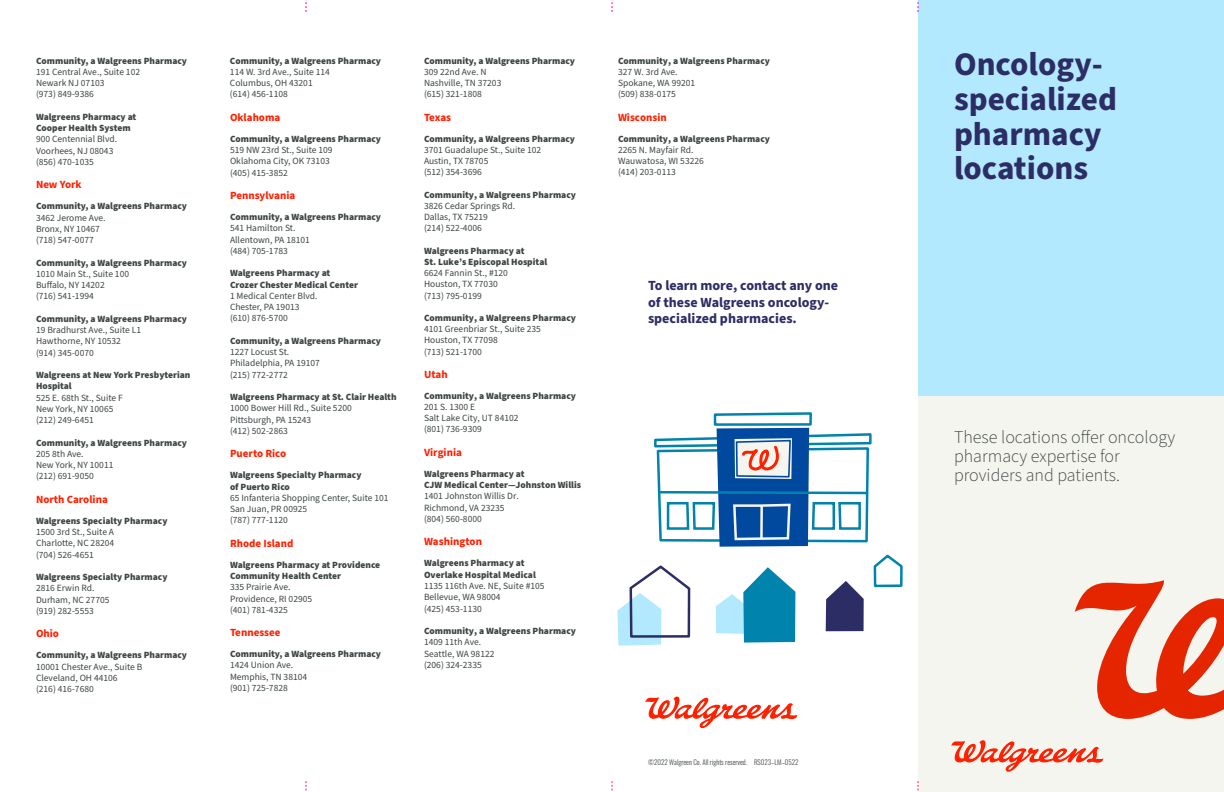
<style>
.page{position:relative;width:1224px;height:792px;background:#fff}
.page>*{position:absolute;margin:0;border:0;box-sizing:border-box;transform-origin:0 0}
.Headline{font:700 33px/34.7px "Source Sans Pro";color:#2d2d65}
.Subhead{font:300 18px/19px "Source Sans Pro";color:#3d4444}
.Call_to_Action{font:700 14px/16.8px "Source Sans Pro";color:#2d2d65}
.Sub-subhead{font:700 11px "Source Sans Pro";color:#ff2000}
.Body_Copy{font:700 11px "Source Sans Pro";color:#ff2000}
.Body_Copy-2{font:9.5px/11.2px "Source Sans Pro";color:#3d4444}
.Body_Copy-3{font:900 9.5px/11.2px "Source Sans Pro";color:#3d4444}
.Copyright{font:300 7px "Oswald";color:#3d4444}
.s1{font-weight:900}
.s2{font-weight:400}
</style>
<div class="page">
<div style="left:918px;top:396px;width:306px;height:396px;background:#f5f5ef"></div>
<div style="left:918px;top:0;width:306px;height:396px;background:#b2e9ff"></div>
<svg style="left:1075px;top:580px;width:149px;height:139px"></svg>
<svg style="left:716px;top:567px;width:79px;height:76px"></svg>
<svg style="left:617px;top:565px;width:74px;height:81px"></svg>
<svg style="left:826px;top:581px;width:38px;height:50px"></svg>
<svg style="left:873px;top:554px;width:30px;height:34px"></svg>
<svg style="left:654px;top:412px;width:218px;height:135px"></svg>
<svg style="left:951px;top:740px;width:152px;height:32px"></svg>
<svg style="left:645px;top:696px;width:152px;height:32px"></svg>
<p class="Body_Copy-3" style="left:36px;top:55px;width:153px">Community, a Walgreens Pharmacy</p>
<p class="Body_Copy-2" style="left:36px;top:67px;width:106px">191 Central Ave., Suite 102</p>
<p class="Body_Copy-2" style="left:36px;top:78px;width:70px">Newark NJ 07103</p>
<p class="Body_Copy-2" style="left:36px;top:89px;width:59px">(973) 849-9386</p>
<p class="Body_Copy-3" style="left:36px;top:111px;width:102px">Walgreens Pharmacy at<br>Cooper Health System</p>
<p class="Body_Copy-2" style="left:36px;top:134px;width:83px">900 Centennial Blvd.</p>
<p class="Body_Copy-2" style="left:36px;top:145px;width:79px">Voorhees, NJ 08043</p>
<p class="Body_Copy-2" style="left:36px;top:157px;width:59px">(856) 470-1035</p>
<p class="Sub-subhead" style="left:36px;top:177px;width:47px">New York</p>
<p class="Body_Copy-3" style="left:36px;top:201px;width:153px">Community, a Walgreens Pharmacy</p>
<p class="Body_Copy-2" style="left:36px;top:212px;width:71px">3462 Jerome Ave.</p>
<p class="Body_Copy-2" style="left:36px;top:223px;width:65px">Bronx, NY 10467</p>
<p class="Body_Copy-2" style="left:36px;top:235px;width:59px">(718) 547-0077</p>
<p class="Body_Copy-3" style="left:36px;top:257px;width:153px">Community, a Walgreens Pharmacy</p>
<p class="Body_Copy-2" style="left:36px;top:268px;width:95px">1010 Main St., Suite 100</p>
<p class="Body_Copy-2" style="left:36px;top:280px;width:70px">Buffalo, NY 14202</p>
<p class="Body_Copy-2" style="left:36px;top:291px;width:59px">(716) 541-1994</p>
<p class="Body_Copy-3" style="left:36px;top:313px;width:153px">Community, a Walgreens Pharmacy</p>
<p class="Body_Copy-2" style="left:36px;top:325px;width:107px">19 Bradhurst Ave., Suite L1</p>
<p class="Body_Copy-2" style="left:36px;top:336px;width:86px">Hawthorne, NY 10532</p>
<p class="Body_Copy-2" style="left:36px;top:347px;width:59px">(914) 345-0070</p>
<p class="Body_Copy-3" style="left:36px;top:370px;width:156px">Walgreens at New York Presbyterian<br>Hospital</p>
<p class="Body_Copy-2" style="left:36px;top:392px;width:88px">525 E. 68th St., Suite F</p>
<p class="Body_Copy-2" style="left:36px;top:403px;width:79px">New York, NY 10065</p>
<p class="Body_Copy-2" style="left:36px;top:415px;width:59px">(212) 249-6451</p>
<p class="Body_Copy-3" style="left:36px;top:437px;width:153px">Community, a Walgreens Pharmacy</p>
<p class="Body_Copy-2" style="left:36px;top:448px;width:49px">205 8th Ave.</p>
<p class="Body_Copy-2" style="left:36px;top:460px;width:79px">New York, NY 10011</p>
<p class="Body_Copy-2" style="left:36px;top:471px;width:59px">(212) 691-9050</p>
<p class="Sub-subhead" style="left:36px;top:491px;width:73px">North Carolina</p>
<p class="Body_Copy-3" style="left:36px;top:515px;width:133px">Walgreens Specialty Pharmacy</p>
<p class="Body_Copy-2" style="left:36px;top:527px;width:80px">1500 3rd St., Suite A</p>
<p class="Body_Copy-2" style="left:36px;top:538px;width:80px">Charlotte, NC 28204</p>
<p class="Body_Copy-2" style="left:36px;top:549px;width:59px">(704) 526-4651</p>
<p class="Body_Copy-3" style="left:36px;top:572px;width:133px">Walgreens Specialty Pharmacy</p>
<p class="Body_Copy-2" style="left:36px;top:583px;width:60px">2816 Erwin Rd.</p>
<p class="Body_Copy-2" style="left:36px;top:594px;width:75px">Durham, NC 27705</p>
<p class="Body_Copy-2" style="left:36px;top:605px;width:59px">(919) 282-5553</p>
<p class="Sub-subhead" style="left:36px;top:626px;width:25px">Ohio</p>
<p class="Body_Copy-3" style="left:36px;top:650px;width:153px">Community, a Walgreens Pharmacy</p>
<p class="Body_Copy-2" style="left:36px;top:661px;width:108px">10001 Chester Ave., Suite B</p>
<p class="Body_Copy-2" style="left:36px;top:672px;width:83px">Cleveland, OH 44106</p>
<p class="Body_Copy-2" style="left:36px;top:684px;width:59px">(216) 416-7680</p>
<p class="Body_Copy-3" style="left:230px;top:55px;width:153px">Community, a Walgreens Pharmacy</p>
<p class="Body_Copy-2" style="left:230px;top:67px;width:101px">114 W. 3rd Ave., Suite 114</p>
<p class="Body_Copy-2" style="left:230px;top:78px;width:84px">Columbus, OH 43201</p>
<p class="Body_Copy-2" style="left:230px;top:89px;width:59px">(614) 456-1108</p>
<p class="Sub-subhead" style="left:230px;top:110px;width:52px">Oklahoma</p>
<p class="Body_Copy-3" style="left:230px;top:133px;width:153px">Community, a Walgreens Pharmacy</p>
<p class="Body_Copy-2" style="left:230px;top:145px;width:104px">519 NW 23rd St., Suite 109</p>
<p class="Body_Copy-2" style="left:230px;top:156px;width:101px">Oklahoma City, OK 73103</p>
<p class="Body_Copy-2" style="left:230px;top:167px;width:59px">(405) 415-3852</p>
<p class="Sub-subhead" style="left:230px;top:188px;width:67px">Pennsylvania</p>
<p class="Body_Copy-3" style="left:230px;top:212px;width:153px">Community, a Walgreens Pharmacy</p>
<p class="Body_Copy-2" style="left:230px;top:223px;width:67px">541 Hamilton St.</p>
<p class="Body_Copy-2" style="left:230px;top:234px;width:81px">Allentown, PA 18101</p>
<p class="Body_Copy-2" style="left:230px;top:245px;width:59px">(484) 705-1783</p>
<p class="Body_Copy-3" style="left:230px;top:268px;width:130px">Walgreens Pharmacy at<br>Crozer Chester Medical Center</p>
<p class="Body_Copy-2" style="left:230px;top:290px;width:89px">1 Medical Center Blvd.</p>
<p class="Body_Copy-2" style="left:230px;top:302px;width:71px">Chester, PA 19013</p>
<p class="Body_Copy-2" style="left:230px;top:313px;width:59px">(610) 876-5700</p>
<p class="Body_Copy-3" style="left:230px;top:335px;width:153px">Community, a Walgreens Pharmacy</p>
<p class="Body_Copy-2" style="left:230px;top:347px;width:61px">1227 Locust St.</p>
<p class="Body_Copy-2" style="left:230px;top:358px;width:91px">Philadelphia, PA 19107</p>
<p class="Body_Copy-2" style="left:230px;top:369px;width:59px">(215) 772-2772</p>
<p class="Body_Copy-3" style="left:230px;top:392px;width:168px">Walgreens Pharmacy at St. Clair Health</p>
<p class="Body_Copy-2" style="left:230px;top:403px;width:123px">1000 Bower Hill Rd., Suite 5200</p>
<p class="Body_Copy-2" style="left:230px;top:414px;width:83px">Pittsburgh, PA 15243</p>
<p class="Body_Copy-2" style="left:230px;top:425px;width:59px">(412) 502-2863</p>
<p class="Sub-subhead" style="left:230px;top:446px;width:58px">Puerto Rico</p>
<p class="Body_Copy-3" style="left:230px;top:470px;width:133px">Walgreens Specialty Pharmacy of Puerto Rico</p>
<p class="Body_Copy-2" style="left:230px;top:492px;width:160px">65 Infanteria Shopping Center, Suite 101</p>
<p class="Body_Copy-2" style="left:230px;top:504px;width:79px">San Juan, PR 00925</p>
<p class="Body_Copy-2" style="left:230px;top:515px;width:59px">(787) 777-1120</p>
<p class="Sub-subhead" style="left:230px;top:535px;width:65px">Rhode Island</p>
<p class="Body_Copy-3" style="left:230px;top:559px;width:152px">Walgreens Pharmacy at Providence<br>Community Health Center</p>
<p class="Body_Copy-2" style="left:230px;top:582px;width:62px">335 Prairie Ave.</p>
<p class="Body_Copy-2" style="left:230px;top:593px;width:84px">Providence, RI 02905</p>
<p class="Body_Copy-2" style="left:230px;top:604px;width:59px">(401) 781-4325</p>
<p class="Sub-subhead" style="left:230px;top:625px;width:52px">Tennessee</p>
<p class="Body_Copy-3" style="left:230px;top:649px;width:153px">Community, a Walgreens Pharmacy</p>
<p class="Body_Copy-2" style="left:230px;top:660px;width:65px">1424 Union Ave.</p>
<p class="Body_Copy-2" style="left:230px;top:671px;width:79px">Memphis, TN 38104</p>
<p class="Body_Copy-2" style="left:230px;top:683px;width:59px">(901) 725-7828</p>
<p class="Body_Copy-2" style="left:424px;top:56px;width:153px"><span class="s1">Community, a Walgreens Pharmacy<br></span>309 22nd Ave. N<br>Nashville, TN 37203<br>(615) 321-1808</p>
<p class="Body_Copy" style="left:424px;top:110px;width:29px">Texas</p>
<p class="Body_Copy-2" style="left:424px;top:133px;width:153px"><span class="s1">Community, a Walgreens Pharmacy<br></span>3701 Guadalupe St., Suite 102<br>Austin, TX 78705<br>(512) 354-3696</p>
<p class="Body_Copy-2" style="left:424px;top:189px;width:153px"><span class="s1">Community, a Walgreens Pharmacy<br></span>3826 Cedar Springs Rd.<br>Dallas, TX 75219<br>(214) 522-4006</p>
<p class="Body_Copy-2" style="left:424px;top:245px;width:125px"><span class="s1">Walgreens Pharmacy at<br>St. Luke’s Episcopal Hospital<br></span>6624 Fannin St., #120<br>Houston, TX 77030<br>(713) 795-0199</p>
<p class="Body_Copy-2" style="left:424px;top:313px;width:153px"><span class="s1">Community, a Walgreens Pharmacy<br></span>4101 Greenbriar St., Suite 235<br>Houston, TX 77098<br>(713) 521-1700</p>
<p class="Body_Copy" style="left:424px;top:367px;width:25px">Utah</p>
<p class="Body_Copy-2" style="left:424px;top:391px;width:153px"><span class="s1">Community, a Walgreens Pharmacy<br></span>201 S. 1300 E<br>Salt Lake City, UT 84102<br>(801) 736-9309</p>
<p class="Body_Copy" style="left:424px;top:444px;width:39px">Virginia</p>
<p class="Body_Copy-3" style="left:424px;top:468px;width:159px">Walgreens Pharmacy at<br>CJW Medical Center—Johnston Willis<br><span class="s2">1401 Johnston Willis Dr.<br>Richmond, VA 23235<br>(804) 560-8000</span></p>
<p class="Body_Copy" style="left:424px;top:534px;width:60px">Washington</p>
<p class="Body_Copy-2" style="left:424px;top:558px;width:122px"><span class="s1">Walgreens Pharmacy at<br>Overlake Hospital Medical<br></span>1135 116th Ave. NE, Suite #105<br>Bellevue, WA 98004<br>(425) 453-1130</p>
<p class="Body_Copy-2" style="left:424px;top:625px;width:153px"><span class="s1">Community, a Walgreens Pharmacy<br></span>1409 11th Ave.<br>Seattle, WA 98122<br>(206) 324-2335</p>
<p class="Body_Copy-2" style="left:618px;top:56px;width:153px"><span class="s1">Community, a Walgreens Pharmacy<br></span>327 W. 3rd Ave.<br>Spokane, WA 99201<br>(509) 838-0175</p>
<p class="Body_Copy" style="left:618px;top:110px;width:50px">Wisconsin</p>
<p class="Body_Copy-2" style="left:618px;top:134px;width:153px"><span class="s1">Community, a Walgreens Pharmacy<br></span>2265 N. Mayfair Rd.<br>Wauwatosa, WI 53226<br>(414) 203-0113</p>
<p class="Call_to_Action" style="left:648px;top:277px;width:192px">To learn more, contact any one of these Walgreens oncology&shy;specialized pharmacies.</p>
<p class="Copyright" style="left:648px;top:756px;width:152px">©2022 Walgreen Co. All rights reserved. RS023–LM–0522</p>
<p class="Headline" style="left:954px;top:48px;width:165px">Oncology&shy;specialized pharmacy locations</p>
<p class="Subhead" style="left:954px;top:428px;width:223px">These locations offer oncology pharmacy expertise for providers and patients.</p>
</div>
